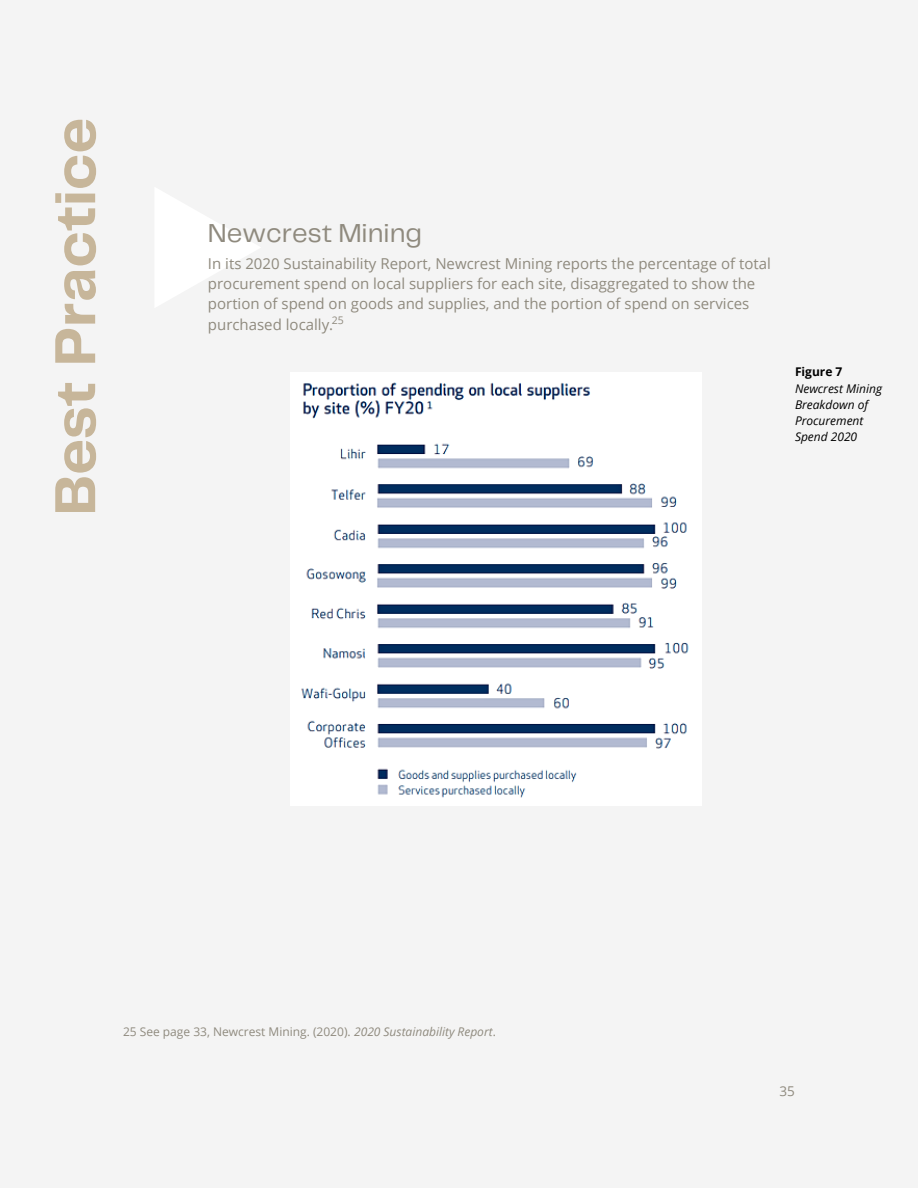
<style>
.page{position:relative;width:918px;height:1188px;background:#f4f4f4}
.page>*{position:absolute;margin:0;border:0;box-sizing:border-box;transform-origin:0 0}
.t1{font:700 60px "Telegraf";color:#c7b69a}
.t2{font:27px "Telegraf";color:#8f8a7e}
.t3{font:15px/20.2px "Open Sans";color:#8f8a7e}
.t4{font:13.5px "Open Sans";color:#8f8a7e}
.t5{font:12px "Open Sans";color:#8f8a7e}
.t6{font:italic 12px/16px "Open Sans";color:#000}
.t7{font:700 12px "Open Sans";color:#000}
.t8{font:10.5px "Open Sans";color:#8f8a7e}
.s1{font-style:italic}
</style>
<div class="page">
<svg style="left:155px;top:188px;width:105px;height:119px"></svg>
<img style="left:291px;top:372px;width:410px;height:433px">
<h1 class="t1" style="left:50px;top:515px;width:399px;rotate:-90deg">Best Practice</h1>
<h2 class="t2" style="left:208px;top:221px;width:216px">Newcrest Mining</h2>
<p class="t3" style="left:208px;top:253px;width:564px">In its 2020 Sustainability Report, Newcrest Mining reports the percentage of total procurement spend on local suppliers for each site, disaggregated to show the portion of spend on goods and supplies, and the portion of spend on services purchased locally.</p>
<p class="t8" style="left:332px;top:312px;width:13px">25</p>
<p class="t7" style="left:795px;top:363px;width:49px">Figure 7</p>
<p class="t6" style="left:795px;top:381px;width:89px">Newcrest Mining<br>Breakdown of<br>Procurement<br>Spend 2020</p>
<p class="t5" style="left:123px;top:1023px;width:375px">25 See page 33, Newcrest Mining. (2020). <span class="s1">2020 Sustainability Report</span>.</p>
<p class="t4" style="left:780px;top:1082px;width:17px">35</p>
</div>
